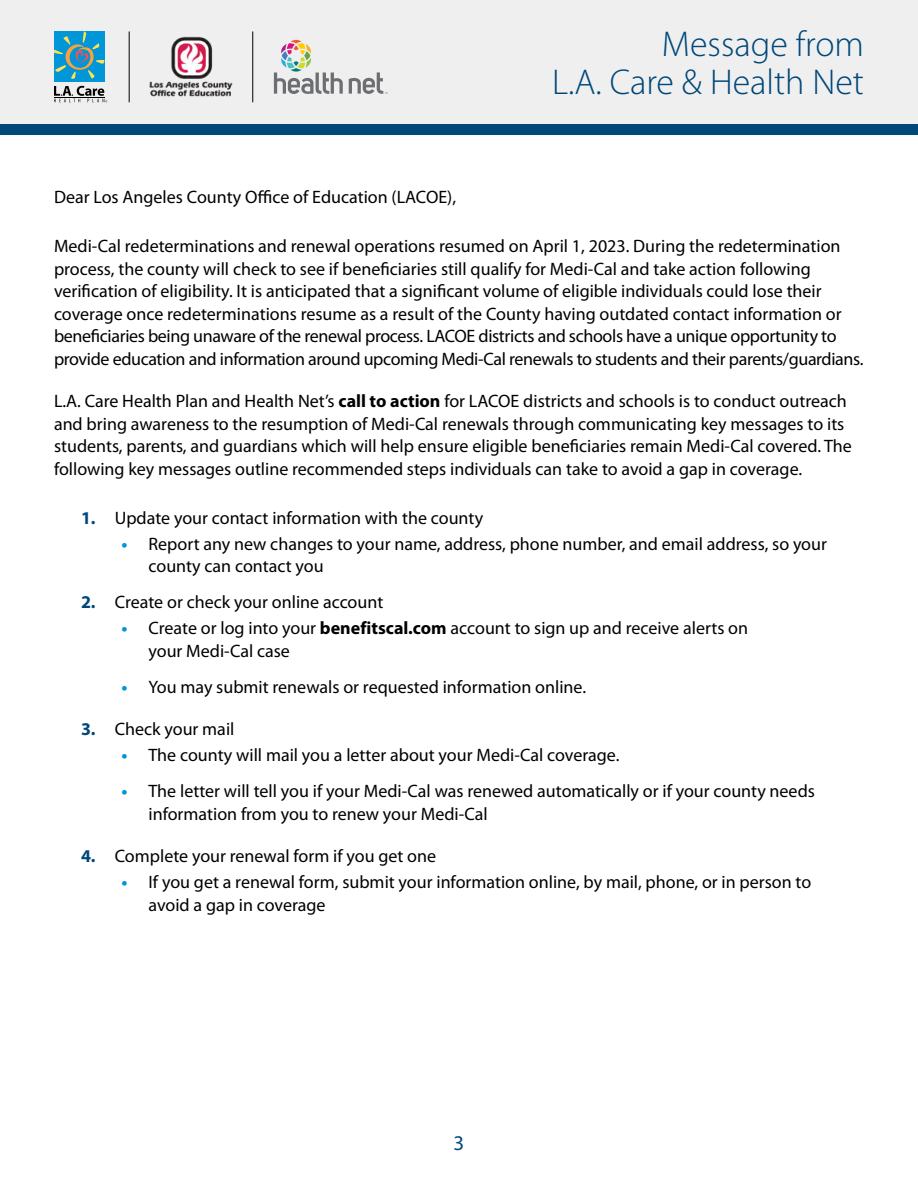
<style>
.page{position:relative;width:918px;height:1188px;background:#fff}
.page>*{position:absolute;margin:0;border:0;box-sizing:border-box;transform-origin:0 0}
.t1{font:300 36px/37.5px "Myriad Pro";color:#004879;text-align:right}
.t2{font:21px "Myriad Pro";color:#004879}
.t3{font:18px/22.5px "Myriad Pro";color:#000}
.s1{font-weight:700}
.s2{font-weight:700;color:#004879}
.s3{font-weight:700;color:#0096d7}
</style>
<div class="page">
<div style="left:0;top:0;width:918px;height:132px;background:#efeff0"></div>
<div style="left:0;top:124px;width:918px;height:11px;background:#004879"></div>
<div style="left:54px;top:32px;width:50px;height:50px;background:#0096d7"></div>
<svg style="left:54px;top:32px;width:50px;height:47px"></svg>
<svg style="left:54px;top:86px;width:53px;height:16px"></svg>
<svg style="left:274px;top:40px;width:114px;height:54px"></svg>
<img style="left:149px;top:36px;width:84px;height:61px">
<hr style="left:129px;top:32px;width:1px;height:70px;background:#000">
<hr style="left:252px;top:32px;width:1px;height:70px;background:#000">
<h2 class="t1" style="left:552px;top:26px;width:313px">Message from<br>L.A. Care &amp; Health Net</h2>
<p class="t3" style="left:54px;top:185px;width:404px">Dear Los Angeles County Office of Education (LACOE),</p>
<p class="t3" style="left:54px;top:234px;width:811px">Medi-Cal redeterminations and renewal operations resumed on April 1, 2023. During the redetermination process, the county will check to see if beneficiaries still qualify for Medi-Cal and take action following verification of eligibility. It is anticipated that a significant volume of eligible individuals could lose their coverage once redeterminations resume as a result of the County having outdated contact information or beneficiaries being unaware of the renewal process. LACOE districts and schools have a unique opportunity to provide education and information around upcoming Medi-Cal renewals to students and their parents/guardians.</p>
<p class="t3" style="left:54px;top:390px;width:799px">L.A. Care Health Plan and Health Net’s <span class="s1">call to action</span> for LACOE districts and schools is to conduct outreach and bring awareness to the resumption of Medi-Cal renewals through communicating key messages to its students, parents, and guardians which will help ensure eligible beneficiaries remain Medi-Cal covered. The following key messages outline recommended steps individuals can take to avoid a gap in coverage.</p>
<p class="t3" style="left:81px;top:507px;width:404px"><span class="s2">1.</span> Update your contact information with the county</p>
<p class="t3" style="left:148px;top:532px;width:680px;text-indent:-27px"><span class="s3">•</span> Report any new changes to your name, address, phone number, and email address, so your county can contact you</p>
<p class="t3" style="left:81px;top:591px;width:304px"><span class="s2">2.</span> Create or check your online account</p>
<p class="t3" style="left:148px;top:617px;width:601px;text-indent:-27px"><span class="s3">•</span> Create or log into your <span class="s1">benefitscal.com</span> account to sign up and receive alerts on your Medi-Cal case</p>
<p class="t3" style="left:122px;top:675px;width:466px"><span class="s3">•</span> You may submit renewals or requested information online.</p>
<p class="t3" style="left:81px;top:718px;width:155px"><span class="s2">3.</span> Check your mail</p>
<p class="t3" style="left:122px;top:744px;width:500px"><span class="s3">•</span> The county will mail you a letter about your Medi-Cal coverage.</p>
<p class="t3" style="left:148px;top:780px;width:668px;text-indent:-27px"><span class="s3">•</span> The letter will tell you if your Medi-Cal was renewed automatically or if your county needs information from you to renew your Medi-Cal</p>
<p class="t3" style="left:81px;top:845px;width:357px"><span class="s2">4.</span> Complete your renewal form if you get one</p>
<p class="t3" style="left:148px;top:871px;width:664px;text-indent:-27px"><span class="s3">•</span> If you get a renewal form, submit your information online, by mail, phone, or in person to avoid a gap in coverage</p>
<p class="t2" style="left:454px;top:1130px;width:12px">3</p>
</div>
